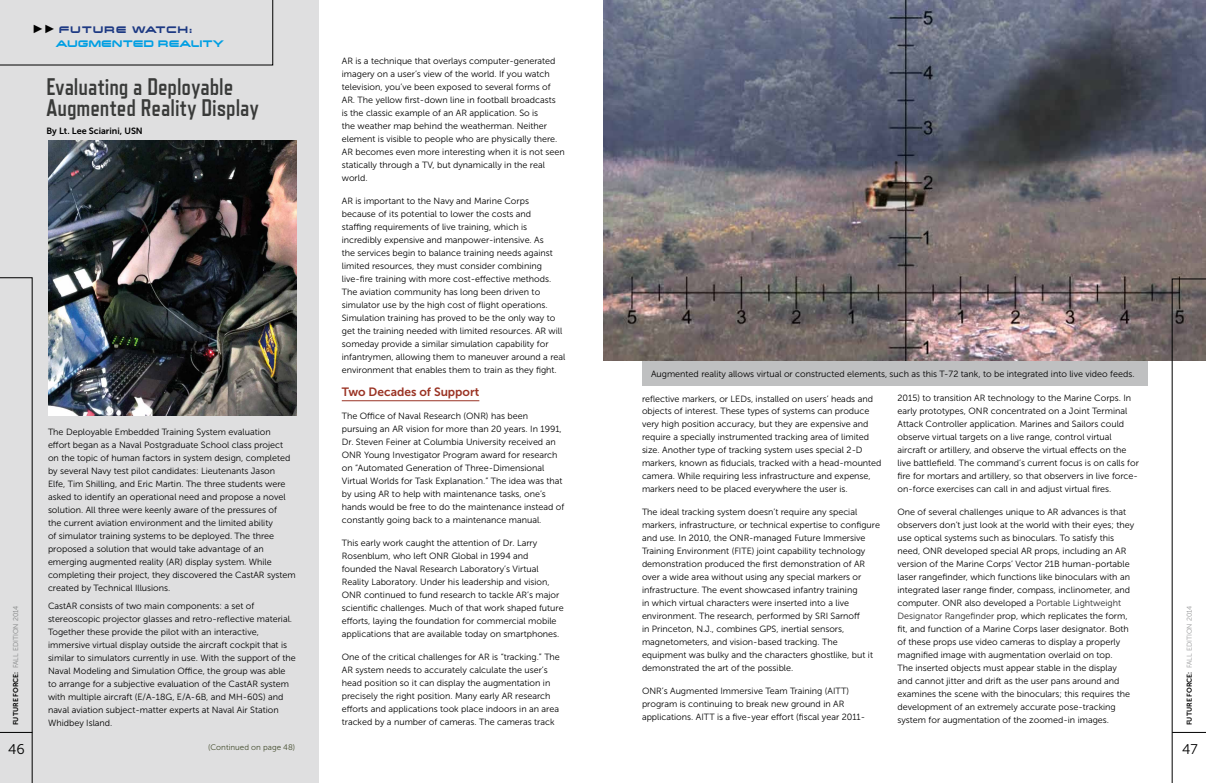
<style>
.page{position:relative;width:1206px;height:783px;background:#fff}
.page>*{position:absolute;margin:0;border:0;box-sizing:border-box;transform-origin:0 0}
.t1{font:700 24px/21px "Refrigerator Deluxe";letter-spacing:-.005em;color:#393a39}
.t2{font:14px "Museo Sans 300";color:#000}
.t3{font:700 12px/14.4px "Changeling Neo";letter-spacing:.05em;color:#009fe3}
.t4{font:12px "Museo Sans 700";color:#9a3324}
.t5{font:9px/13px "Museo Sans 300";color:#000}
.t6{font:9px "Museo Sans 700";color:#000}
.t7{font:8px "Museo Sans 300";color:#434c2d}
.t8{font:7px "Museo Sans 300";color:#969798}
.s1{font-family:"Arial";font-weight:400;color:#000}
.s2{color:#1d3983}
.s3{color:#262626}
.s4{font-family:"Museo Sans 700";color:#000}
</style>
<div class="page">
<svg style="left:1172px;top:361px;width:34px;height:422px"></svg>
<hr style="left:1172px;top:732px;width:34px;height:1px;background:#000">
<div style="left:0;top:0;width:319px;height:783px;background:#dfdfe0"></div>
<hr style="left:342px;top:401px;width:137px;height:1px;background:#9a3324">
<div style="left:642px;top:361px;width:506px;height:25px;background:#bfc0c1"></div>
<img style="left:48px;top:141px;width:249px;height:274px">
<img style="left:603px;top:0;width:603px;height:361px">
<svg style="left:0;top:0;width:273px;height:65px"></svg>
<h3 class="t3" style="left:56px;top:21px;width:169px;text-indent:-24px"><span class="s1">►►</span> <span class="s2">FUTURE WATCH:<br></span>AUGMENTED REALITY</h3>
<p class="t5" style="left:342px;top:54px;width:225px">AR is a technique that overlays computer-generated imagery on a user’s view of the world. If you watch television, you’ve been exposed to several forms of AR. The yellow first-down line in football broadcasts<br>is the classic example of an AR application. So is<br>the weather map behind the weatherman. Neither element is visible to people who are physically there.<br>AR becomes even more interesting when it is not seen statically through a TV, but dynamically in the real world.</p>
<p class="t5" style="left:342px;top:194px;width:225px">AR is important to the Navy and Marine Corps because of its potential to lower the costs and<br>staffing requirements of live training, which is incredibly expensive and manpower-intensive. As<br>the services begin to balance training needs against limited resources, they must consider combining live-fire training with more cost-effective methods.<br>The aviation community has long been driven to simulator use by the high cost of flight operations.<br>Simulation training has proved to be the only way to get the training needed with limited resources. AR will someday provide a similar simulation capability for infantrymen, allowing them to maneuver around a real environment that enables them to train as they fight.</p>
<h3 class="t4" style="left:342px;top:385px;width:139px">Two Decades of Support</h3>
<p class="t5" style="left:342px;top:409px;width:224px">The Office of Naval Research (ONR) has been pursuing an AR vision for more than 20 years. In 1991, Dr. Steven Feiner at Columbia University received an ONR Young Investigator Program award for research on “Automated Generation of Three-Dimensional Virtual Worlds for Task Explanation.” The idea was that by using AR to help with maintenance tasks, one’s hands would be free to do the maintenance instead of constantly going back to a maintenance manual.</p>
<p class="t5" style="left:342px;top:536px;width:223px">This early work caught the attention of Dr. Larry Rosenblum, who left ONR Global in 1994 and founded the Naval Research Laboratory’s Virtual Reality Laboratory. Under his leadership and vision, ONR continued to fund research to tackle AR’s major scientific challenges. Much of that work shaped future efforts, laying the foundation for commercial mobile applications that are available today on smartphones.</p>
<p class="t5" style="left:342px;top:650px;width:220px">One of the critical challenges for AR is “tracking.” The AR system needs to accurately calculate the user’s head position so it can display the augmentation in precisely the right position. Many early AR research efforts and applications took place indoors in an area tracked by a number of cameras. The cameras track</p>
<h1 class="t1" style="left:46px;top:77px;width:214px">Evaluating a Deployable<br>Augmented Reality Display</h1>
<p class="t6" style="left:46px;top:126px;width:98px">By Lt. Lee Sciarini, USN</p>
<p class="t5" style="left:651px;top:367px;width:485px">Augmented reality allows virtual or constructed elements, such as this T-72 tank, to be integrated into live video feeds.</p>
<p class="t5" style="left:898px;top:392px;width:243px">2015) to transition AR technology to the Marine Corps. In early prototypes, ONR concentrated on a Joint Terminal Attack Controller application. Marines and Sailors could observe virtual targets on a live range, control virtual aircraft or artillery, and observe the virtual effects on the live battlefield. The command’s current focus is on calls for fire for mortars and artillery, so that observers in live force&shy;on-force exercises can call in and adjust virtual fires.</p>
<p class="t5" style="left:898px;top:506px;width:238px">One of several challenges unique to AR advances is that observers don’t just look at the world with their eyes; they use optical systems such as binoculars. To satisfy this need, ONR developed special AR props, including an AR version of the Marine Corps’ Vector 21B human-portable laser rangefinder, which functions like binoculars with an integrated laser range finder, compass, inclinometer, and computer. ONR also developed a <span class="s3">Portable Lightweight Designator Rangefinder</span> prop, which replicates the form, fit, and function of a Marine Corps laser designator. Both of these props use video cameras to display a properly magnified image with augmentation overlaid on top.<br>The inserted objects must appear stable in the display and cannot jitter and drift as the user pans around and examines the scene with the binoculars; this requires the development of an extremely accurate pose-tracking system for augmentation of the zoomed-in images.</p>
<p class="t5" style="left:642px;top:392px;width:241px">reflective markers, or LEDs, installed on users’ heads and objects of interest. These types of systems can produce very high position accuracy, but they are expensive and require a specially instrumented tracking area of limited size. Another type of tracking system uses special 2-D markers, known as fiducials, tracked with a head-mounted camera. While requiring less infrastructure and expense, markers need to be placed everywhere the user is.</p>
<p class="t5" style="left:642px;top:506px;width:240px">The ideal tracking system doesn’t require any special markers, infrastructure, or technical expertise to configure and use. In 2010, the ONR-managed Future Immersive Training Environment (FITE) joint capability technology demonstration produced the first demonstration of AR over a wide area without using any special markers or infrastructure. The event showcased infantry training<br>in which virtual characters were inserted into a live environment. The research, performed by SRI Sarnoff<br>in Princeton, N.J., combines GPS, inertial sensors, magnetometers, and vision-based tracking. The equipment was bulky and the characters ghostlike, but it demonstrated the art of the possible.</p>
<p class="t5" style="left:642px;top:685px;width:225px">ONR’s Augmented Immersive Team Training (AITT) program is continuing to break new ground in AR applications. AITT is a five-year effort (fiscal year 2011-</p>
<p class="t5" style="left:48px;top:425px;width:249px">The Deployable Embedded Training System evaluation<br>effort began as a Naval Postgraduate School class project on the topic of human factors in system design, completed by several Navy test pilot candidates: Lieutenants Jason<br>Elfe, Tim Shilling, and Eric Martin. The three students were asked to identify an operational need and propose a novel solution. All three were keenly aware of the pressures of<br>the current aviation environment and the limited ability<br>of simulator training systems to be deployed. The three proposed a solution that would take advantage of an emerging augmented reality (AR) display system. While completing their project, they discovered the CastAR system created by Technical Illusions.</p>
<p class="t5" style="left:48px;top:599px;width:249px">CastAR consists of two main components: a set of stereoscopic projector glasses and retro-reflective material.<br>Together these provide the pilot with an interactive, immersive virtual display outside the aircraft cockpit that is similar to simulators currently in use. With the support of the Naval Modeling and Simulation Office, the group was able to arrange for a subjective evaluation of the CastAR system with multiple aircraft (E/A-18G, E/A-6B, and MH-60S) and naval aviation subject-matter experts at Naval Air Station Whidbey Island.</p>
<p class="t8" style="left:12px;top:725px;width:121px;rotate:-90deg"><span class="s4">FUTURE FORCE:</span> FALL EDITION 2014</p>
<p class="t8" style="left:1186px;top:725px;width:121px;rotate:-90deg"><span class="s4">FUTURE FORCE:</span> FALL EDITION 2014</p>
<p class="t7" style="left:208px;top:743px;width:89px">(Continued on page 48)</p>
<h2 class="t2" style="left:8px;top:742px;width:18px">46</h2>
<h2 class="t2" style="left:1182px;top:742px;width:17px">47</h2>
</div>
